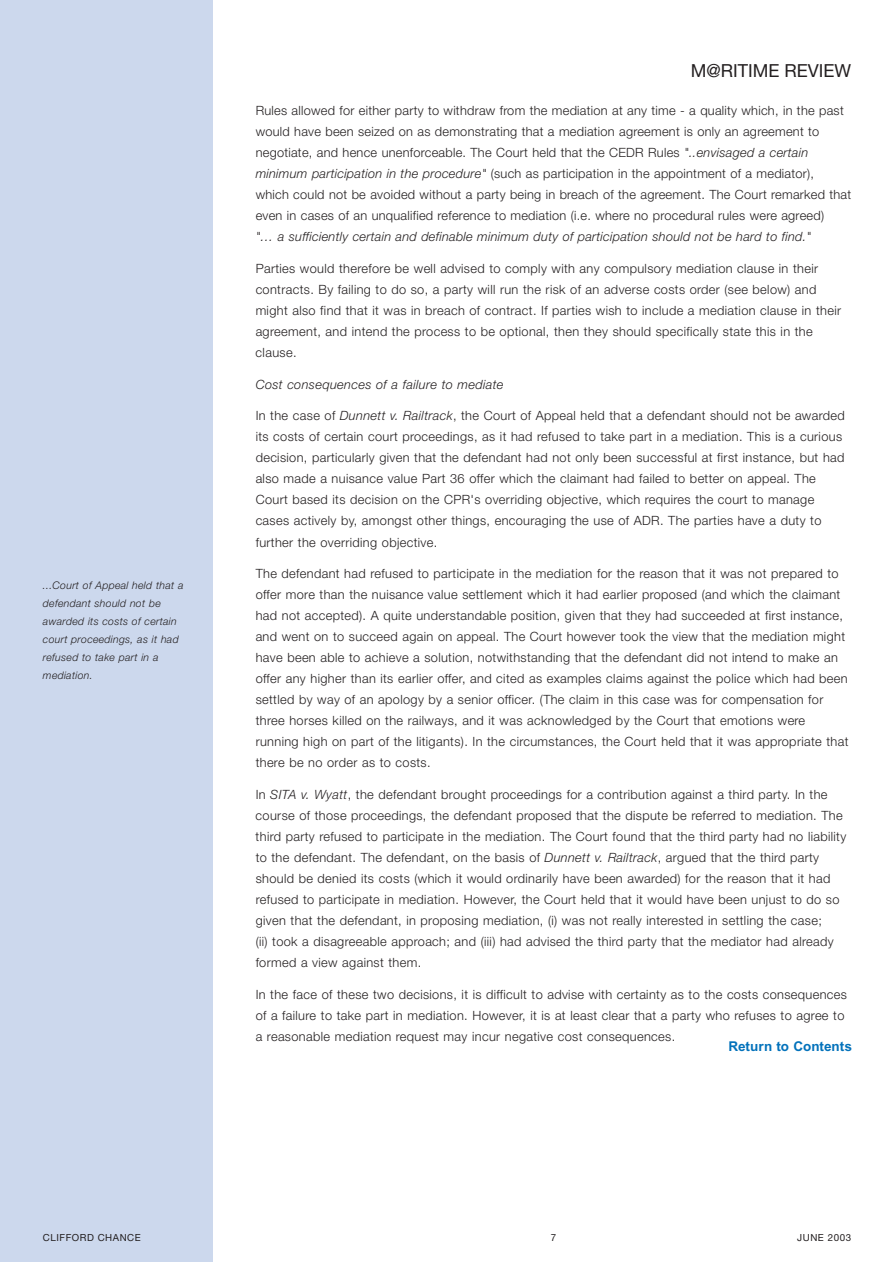
<style>
.page{position:relative;width:893px;height:1262px;background:#fff}
.page>*{position:absolute;margin:0;border:0;box-sizing:border-box;transform-origin:0 0}
.t1{font:18px "Helvetica Neue";color:#231f20}
.t2{font:700 13.5px "Arial";color:#0372bb}
.t3{font:300 12.75px/21px "Helvetica Neue";letter-spacing:.03em;color:#231f20}
.t4{font:italic 300 12.75px "Helvetica Neue";letter-spacing:.02em;color:#231f20}
.t5{font:italic 300 10.5px/18px "Helvetica Neue";letter-spacing:.03em;color:#231f20}
.t6{font:9.75px "Helvetica Neue";letter-spacing:.055em;color:#231f20}
.s1{font-style:italic}
</style>
<div class="page">
<div style="left:0;top:0;width:213px;height:1261px;background:#ccd8ed"></div>
<p class="t5" style="left:43px;top:576px;width:142px">...Court of Appeal held that a defendant should not be awarded its costs of certain court proceedings, as it had refused to take part in a mediation.</p>
<h1 class="t1" style="left:690px;top:59px;width:162px">M@RITIME REVIEW</h1>
<p class="t3" style="left:256px;top:100px;width:597px">Rules allowed for either party to withdraw from the mediation at any time - a quality which, in the past would have been seized on as demonstrating that a mediation agreement is only an agreement to negotiate, and hence unenforceable. The Court held that the CEDR Rules <span class="s1">"..envisaged a certain minimum participation in the procedure"</span> (such as participation in the appointment of a mediator),<br>which could not be avoided without a party being in breach of the agreement. The Court remarked that even in cases of an unqualified reference to mediation (i.e. where no procedural rules were agreed)</p>
<p class="t4" style="left:256px;top:229px;width:557px">"… a sufficiently certain and definable minimum duty of participation should not be hard to find."</p>
<p class="t3" style="left:256px;top:258px;width:587px">Parties would therefore be well advised to comply with any compulsory mediation clause in their contracts. By failing to do so, a party will run the risk of an adverse costs order (see below) and might also find that it was in breach of contract. If parties wish to include a mediation clause in their agreement, and intend the process to be optional, then they should specifically state this in the clause.</p>
<p class="t4" style="left:256px;top:377px;width:249px">Cost consequences of a failure to mediate</p>
<p class="t3" style="left:256px;top:405px;width:590px">In the case of <span class="s1">Dunnett v. Railtrack</span>, the Court of Appeal held that a defendant should not be awarded its costs of certain court proceedings, as it had refused to take part in a mediation. This is a curious decision, particularly given that the defendant had not only been successful at first instance, but had also made a nuisance value Part 36 offer which the claimant had failed to better on appeal. The Court based its decision on the CPR's overriding objective, which requires the court to manage cases actively by, amongst other things, encouraging the use of ADR. The parties have a duty to further the overriding objective.</p>
<p class="t3" style="left:256px;top:563px;width:594px">The defendant had refused to participate in the mediation for the reason that it was not prepared to offer more than the nuisance value settlement which it had earlier proposed (and which the claimant had not accepted). A quite understandable position, given that they had succeeded at first instance, and went on to succeed again on appeal. The Court however took the view that the mediation might have been able to achieve a solution, notwithstanding that the defendant did not intend to make an offer any higher than its earlier offer, and cited as examples claims against the police which had been settled by way of an apology by a senior officer. (The claim in this case was for compensation for three horses killed on the railways, and it was acknowledged by the Court that emotions were running high on part of the litigants). In the circumstances, the Court held that it was appropriate that there be no order as to costs.</p>
<p class="t3" style="left:256px;top:783px;width:592px">In <span class="s1">SITA v. Wyatt</span>, the defendant brought proceedings for a contribution against a third party. In the course of those proceedings, the defendant proposed that the dispute be referred to mediation. The third party refused to participate in the mediation. The Court found that the third party had no liability to the defendant. The defendant, on the basis of <span class="s1">Dunnett v. Railtrack</span>, argued that the third party should be denied its costs (which it would ordinarily have been awarded) for the reason that it had refused to participate in mediation. However, the Court held that it would have been unjust to do so given that the defendant, in proposing mediation, (i) was not really interested in settling the case;<br>(ii) took a disagreeable approach; and (iii) had advised the third party that the mediator had already formed a view against them.</p>
<p class="t3" style="left:256px;top:983px;width:593px">In the face of these two decisions, it is difficult to advise with certainty as to the costs consequences of a failure to take part in mediation. However, it is at least clear that a party who refuses to agree to a reasonable mediation request may incur negative cost consequences.</p>
<p class="t2" style="left:728px;top:1038px;width:125px">Return to Contents</p>
<p class="t6" style="left:43px;top:1231px;width:99px">CLIFFORD CHANCE</p>
<p class="t6" style="left:550px;top:1231px;width:7px">7</p>
<p class="t6" style="left:797px;top:1231px;width:56px">JUNE 2003</p>
</div>
